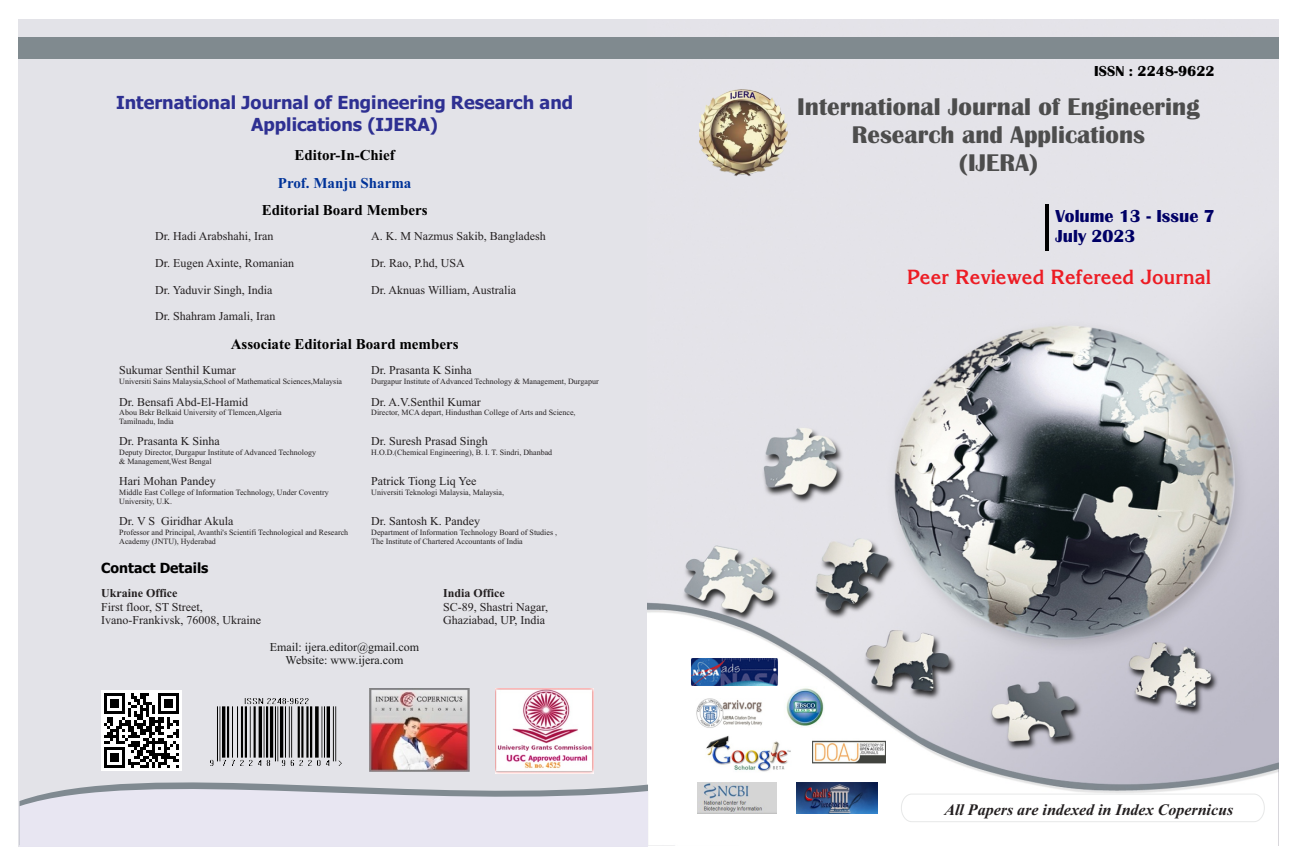
<style>
.page{position:relative;width:1296px;height:864px;background:#fff}
.page>*{position:absolute;margin:0;border:0;box-sizing:border-box;transform-origin:0 0}
.t1{font:700 25px/27.7px "Britannic";color:#4d4d4d;text-align:center}
.t2{font:700 20px "Korinna";color:#ed1c24}
.t3{font:700 18px/21.7px "Tahoma";color:#2e3092;text-align:center}
.t4{font:700 18px/19.9px "Britannic";color:#006}
.t5{font:italic 700 16px "Times New Roman";color:#231f20}
.t6{font:700 15px "Times New Roman";color:#000}
.t7{font:700 15px "Times New Roman";color:#039}
.t8{font:700 15px "Britannic";color:#000}
.t9{font:700 14px "Tahoma";color:#000}
.t10{font:12px "Times New Roman";color:#231f20}
.t11{font:12px/13.3px "Times New Roman";color:#1a1a1a;text-align:center}
.t12{font:700 12px "Times New Roman";color:#231f20}
.t13{font:8px "Times New Roman";color:#231f20}
</style>
<div class="page">
<img style="left:647px;top:19px;width:631px;height:827px">
<img style="left:699px;top:87px;width:89px;height:91px">
<hr style="left:1046px;top:204px;width:3px;height:47px;background:#000">
<img style="left:687px;top:656px;width:95px;height:31px">
<img style="left:690px;top:698px;width:79px;height:30px">
<img style="left:776px;top:687px;width:56px;height:40px">
<img style="left:701px;top:735px;width:95px;height:38px">
<img style="left:813px;top:739px;width:72px;height:25px">
<img style="left:698px;top:783px;width:79px;height:30px">
<img style="left:797px;top:782px;width:81px;height:31px">
<svg style="left:901px;top:794px;width:364px;height:28px"></svg>
<div style="left:18px;top:19px;width:629px;height:828px;background:#e3e3e8"></div>
<img style="left:217px;top:698px;width:120px;height:60px">
<img style="left:102px;top:691px;width:80px;height:67px">
<svg style="left:101px;top:758px;width:547px;height:8px"></svg>
<svg style="left:19px;top:766px;width:629px;height:81px;fill:#e8e6f2"></svg>
<img style="left:495px;top:688px;width:99px;height:86px">
<img style="left:369px;top:689px;width:101px;height:83px">
<div style="left:18px;top:37px;width:1260px;height:21px;background:#808a8f"></div>
<h3 class="t3" style="left:116px;top:93px;width:459px">International Journal of Engineering Research and<br>Applications (IJERA)</h3>
<h3 class="t6" style="left:294px;top:150px;width:102px">Editor-In-Chief</h3>
<h3 class="t7" style="left:278px;top:178px;width:135px">Prof. Manju Sharma</h3>
<h3 class="t6" style="left:262px;top:205px;width:167px">Editorial Board Members</h3>
<h3 class="t10" style="left:155px;top:232px;width:120px">Dr. Hadi Arabshahi, Iran</h3>
<h3 class="t10" style="left:371px;top:232px;width:176px">A. K. M Nazmus Sakib, Bangladesh</h3>
<h3 class="t10" style="left:155px;top:259px;width:140px">Dr. Eugen Axinte, Romanian</h3>
<h3 class="t10" style="left:371px;top:259px;width:95px">Dr. Rao, P.hd, USA</h3>
<h3 class="t10" style="left:155px;top:285px;width:119px">Dr. Yaduvir Singh, India</h3>
<h3 class="t10" style="left:371px;top:285px;width:146px">Dr. Aknuas William, Australia</h3>
<h3 class="t10" style="left:155px;top:312px;width:122px">Dr. Shahram Jamali, Iran</h3>
<h3 class="t6" style="left:231px;top:339px;width:229px">Associate Editorial Board members</h3>
<h3 class="t10" style="left:119px;top:366px;width:118px">Sukumar Senthil Kumar</h3>
<h3 class="t10" style="left:371px;top:366px;width:102px">Dr. Prasanta K Sinha</h3>
<p class="t13" style="left:119px;top:379px;width:224px">Universiti Sains Malaysia,School of Mathematical Sciences,Malaysia</p>
<p class="t13" style="left:371px;top:379px;width:229px">Durgapur Institute of Advanced Technology &amp; Management, Durgapur</p>
<h3 class="t10" style="left:119px;top:397px;width:130px">Dr. Bensafi Abd-El-Hamid</h3>
<h3 class="t10" style="left:371px;top:397px;width:111px">Dr. A.V.Senthil Kumar</h3>
<p class="t13" style="left:119px;top:410px;width:164px">Abou Bekr Belkaid University of Tlemcen,Algeria</p>
<p class="t13" style="left:371px;top:410px;width:206px">Director, MCA depart, Hindusthan College of Arts and Science,</p>
<p class="t13" style="left:119px;top:419px;width:56px">Tamilnadu, India</p>
<h3 class="t10" style="left:119px;top:437px;width:102px">Dr. Prasanta K Sinha</h3>
<h3 class="t10" style="left:371px;top:437px;width:118px">Dr. Suresh Prasad Singh</h3>
<p class="t13" style="left:119px;top:450px;width:198px">Deputy Director, Durgapur Institute of Advanced Technology</p>
<p class="t13" style="left:371px;top:450px;width:183px">H.O.D.(Chemical Engineering), B. I. T. Sindri, Dhanbad</p>
<p class="t13" style="left:119px;top:458px;width:94px">&amp; Management,West Bengal</p>
<h3 class="t10" style="left:119px;top:477px;width:98px">Hari Mohan Pandey</h3>
<h3 class="t10" style="left:371px;top:477px;width:107px">Patrick Tiong Liq Yee</h3>
<p class="t13" style="left:119px;top:489px;width:211px">Middle East College of Information Technology, Under Coventry</p>
<p class="t13" style="left:371px;top:489px;width:134px">Universiti Teknologi Malaysia, Malaysia,</p>
<p class="t13" style="left:119px;top:498px;width:54px">University, U.K.</p>
<h3 class="t10" style="left:119px;top:517px;width:116px">Dr. V S Giridhar Akula</h3>
<h3 class="t10" style="left:371px;top:517px;width:110px">Dr. Santosh K. Pandey</h3>
<p class="t13" style="left:119px;top:529px;width:230px">Professor and Principal, Avanthi's Scientifi Technological and Research</p>
<p class="t13" style="left:371px;top:529px;width:187px">Department of Information Technology Board of Studies ,</p>
<p class="t13" style="left:119px;top:538px;width:98px">Academy (JNTU), Hyderabad</p>
<p class="t13" style="left:371px;top:538px;width:153px">The Institute of Chartered Accountants of India</p>
<h3 class="t9" style="left:101px;top:562px;width:109px">Contact Details</h3>
<h3 class="t12" style="left:101px;top:589px;width:78px">Ukraine Office</h3>
<h3 class="t12" style="left:443px;top:589px;width:63px">India Office</h3>
<h3 class="t10" style="left:101px;top:602px;width:103px">First floor, ST Street,</h3>
<h3 class="t10" style="left:443px;top:602px;width:106px">SC-89, Shastri Nagar,</h3>
<h3 class="t10" style="left:101px;top:616px;width:161px">Ivano-Frankivsk, 76008, Ukraine</h3>
<h3 class="t10" style="left:443px;top:616px;width:103px">Ghaziabad, UP, India</h3>
<h3 class="t11" style="left:270px;top:641px;width:151px">Email: ijera.editor@gmail.com<br>Website: www.ijera.com</h3>
<h3 class="t8" style="left:1094px;top:66px;width:122px">ISSN : 2248-9622</h3>
<h1 class="t1" style="left:797px;top:95px;width:404px">International Journal of Engineering<br>Research and Applications<br>(IJERA)</h1>
<h3 class="t4" style="left:1055px;top:208px;width:161px">Volume 13 - Issue 7<br>July 2023</h3>
<h2 class="t2" style="left:907px;top:269px;width:305px">Peer Reviewed Refereed Journal</h2>
<h3 class="t5" style="left:944px;top:804px;width:290px">All Papers are indexed in Index Copernicus</h3>
</div>
